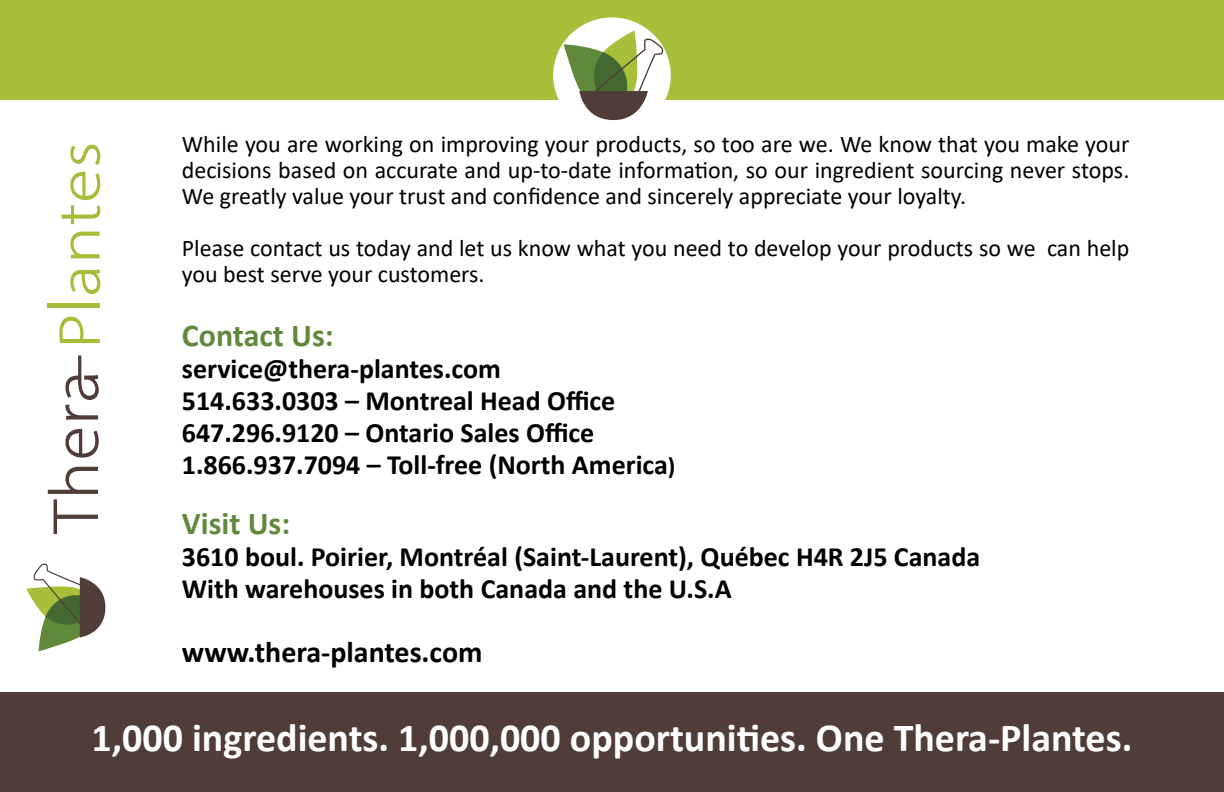
<style>
.page{position:relative;width:1224px;height:792px;background:#fff}
.page>*{position:absolute;margin:0;border:0;box-sizing:border-box;transform-origin:0 0}
.t1{font:700 40px "Calibri";color:#fff}
.t2{font:700 32px "Calibri";color:#60893c}
.t3{font:700 30px "Calibri";color:#000}
.t4{font:700 28px/32px "Calibri";color:#000}
.t5{font:24px/26px "Calibri";color:#000;text-align:justify}
.s1{font-size:24px}
</style>
<div class="page">
<div style="left:0;top:0;width:1224px;height:99px;background:#a7bf39"></div>
<div style="left:0;top:693px;width:1224px;height:99px;background:#513d37"></div>
<div style="left:553px;top:17px;width:118px;height:116px;background:#fff;border-radius:50%"></div>
<svg style="left:564px;top:30px;width:99px;height:90px"></svg>
<svg style="left:59px;top:317px;width:41px;height:26px"></svg>
<div style="left:47px;top:303px;width:53px;height:5px;background:#a6bd3a"></div>
<svg style="left:70px;top:269px;width:30px;height:25px"></svg>
<svg style="left:70px;top:232px;width:30px;height:27px"></svg>
<svg style="left:62px;top:172px;width:38px;height:52px"></svg>
<svg style="left:70px;top:145px;width:30px;height:20px"></svg>
<svg style="left:48px;top:467px;width:50px;height:67px"></svg>
<svg style="left:65px;top:429px;width:34px;height:29px"></svg>
<svg style="left:65px;top:355px;width:34px;height:65px"></svg>
<svg style="left:26px;top:563px;width:79px;height:88px"></svg>
<p class="t5" style="left:182px;top:131px;width:949px">While you are working on improving your products, so too are we. We know that you make your decisions based on accurate and up-to-date information, so our ingredient sourcing never stops.<br>We greatly value your trust and confidence and sincerely appreciate your loyalty.</p>
<p class="t5" style="left:182px;top:235px;width:949px">Please contact us today and let us know what you need to develop your products so we can help you best serve your customers.</p>
<h2 class="t2" style="left:182px;top:313px;width:153px">Contact Us:</h2>
<p class="t4" style="left:182px;top:352px;width:495px">service@thera-plantes.com<br>514.633.0303 – Montreal Head Office 647.296.9120 – Ontario Sales Office 1.866.937.7094 – Toll-free (North America<span class="s1">)</span></p>
<h2 class="t2" style="left:182px;top:501px;width:110px">Visit Us:</h2>
<p class="t4" style="left:182px;top:540px;width:800px">3610 boul. Poirier, Montréal (Saint-Laurent), Québec H4R 2J5 Canada<br>With warehouses in both Canada and the U.S.A</p>
<p class="t3" style="left:182px;top:631px;width:302px">www.thera-plantes.com</p>
<h1 class="t1" style="left:92px;top:709px;width:1042px">1,000 ingredients. 1,000,000 opportunities. One Thera-Plantes.</h1>
</div>
